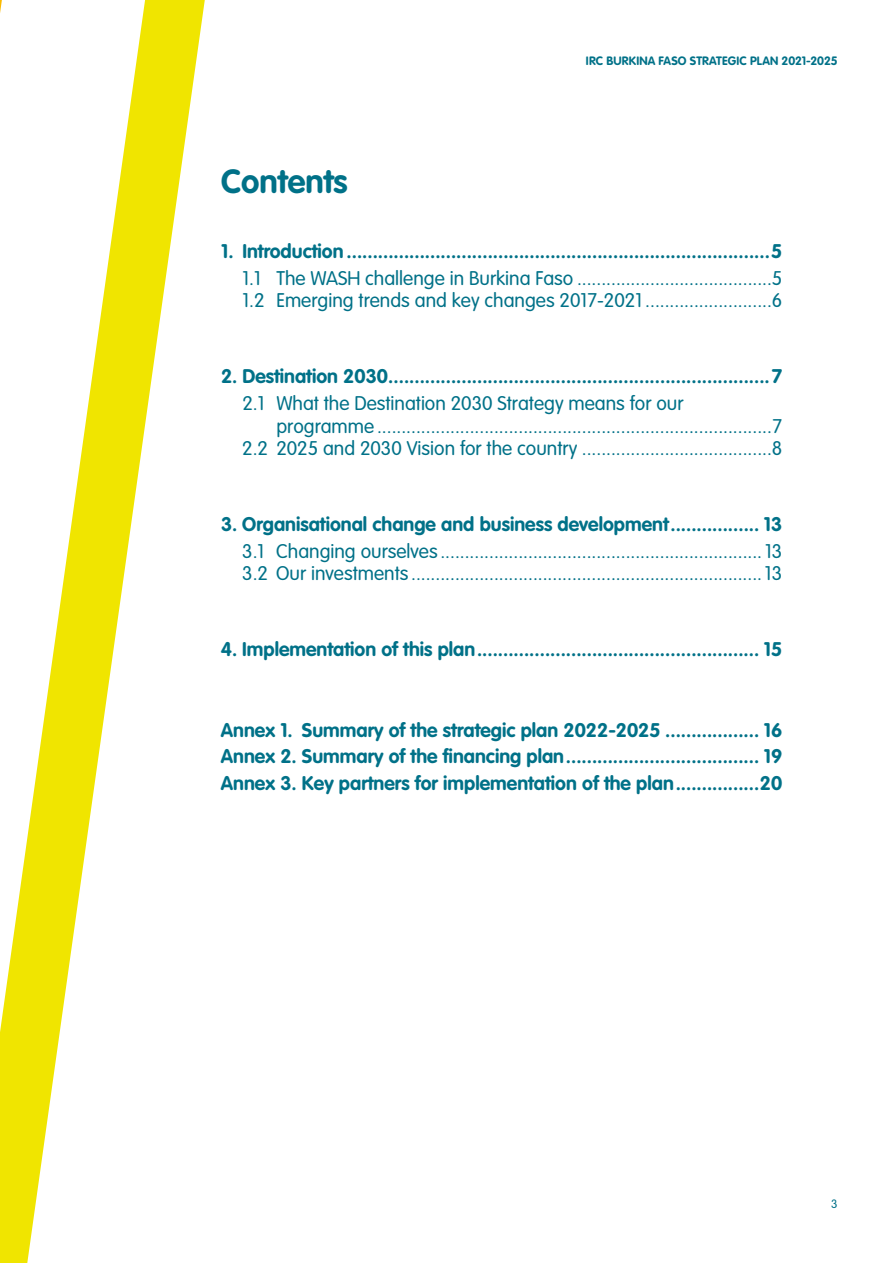
<style>
.page{position:relative;width:893px;height:1263px;background:#fff}
.page>*{position:absolute;margin:0;border:0;box-sizing:border-box;transform-origin:0 0}
.t1{font:700 33px "VAG Rounded Std";color:#007188}
.t2{font:700 19.5px/26.7px "VAG Rounded Std";color:#007188;text-align:justify}
.t3{font:300 19.5px/22.5px "VAG Rounded Std";color:#007188}
.t4{font:700 12px "VAG Rounded Std";letter-spacing:.01em;color:#007188}
.t5{font:300 12px "VAG Rounded Std";color:#007188}
</style>
<div class="page">
<svg style="left:93px;top:0;width:112px;height:795px"></svg>
<svg style="left:0;top:371px;width:93px;height:892px"></svg>
<svg style="left:23px;top:371px;width:59px;height:160px"></svg>
<svg style="left:0;top:0;width:2px;height:13px"></svg>
<h1 class="t1" style="left:221px;top:162px;width:128px">Contents</h1>
<p class="t4" style="left:586px;top:53px;width:253px">IRC BURKINA FASO STRATEGIC PLAN 2021-2025</p>
<p class="t2" style="left:221px;top:238px;width:563px">1. Introduction .................................................................................5</p>
<p class="t3" style="left:242px;top:267px;width:542px">1.1 The WASH challenge in Burkina Faso ........................................5<br>1.2 Emerging trends and key changes 2017-2021 ..........................6</p>
<p class="t2" style="left:221px;top:364px;width:563px">2. Destination 2030.........................................................................7</p>
<p class="t3" style="left:242px;top:393px;width:443px">2.1 What the Destination 2030 Strategy means for our</p>
<p class="t3" style="left:276px;top:415px;width:507px">programme .................................................................................7</p>
<p class="t3" style="left:242px;top:438px;width:541px">2.2 2025 and 2030 Vision for the country .......................................8</p>
<p class="t2" style="left:221px;top:512px;width:563px">3. Organisational change and business development................. 13</p>
<p class="t3" style="left:242px;top:540px;width:542px">3.1 Changing ourselves ..................................................................13<br>3.2 Our investments ........................................................................13</p>
<p class="t2" style="left:221px;top:637px;width:563px">4. Implementation of this plan...................................................... 15</p>
<p class="t2" style="left:221px;top:717px;width:563px">Annex 1. Summary of the strategic plan 2022-2025 .................. 16<br>Annex 2. Summary of the financing plan..................................... 19<br>Annex 3. Key partners for implementation of the plan................20</p>
<p class="t5" style="left:831px;top:1196px;width:8px">3</p>
</div>
